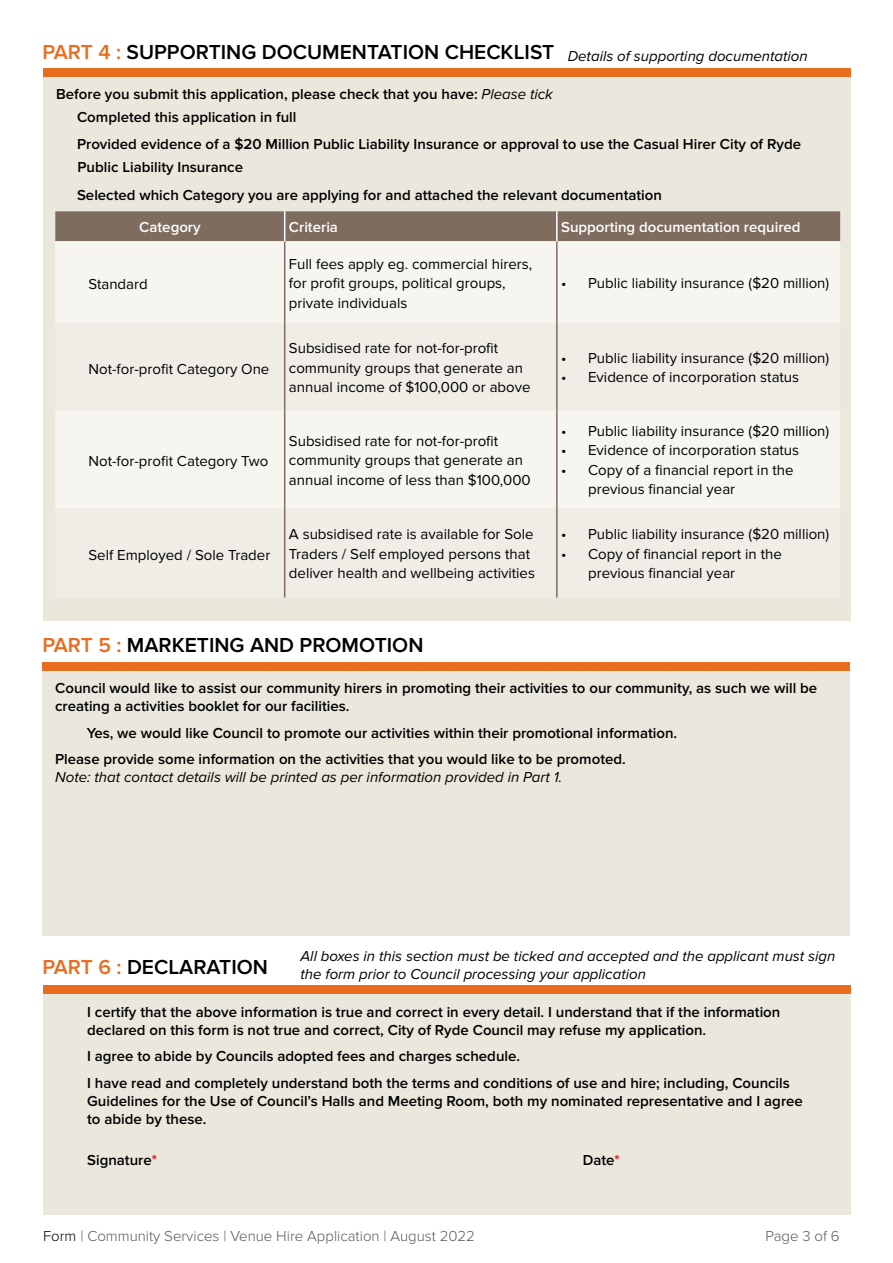
<style>
.page{position:relative;width:893px;height:1263px;background:#fff}
.page>*{position:absolute;margin:0;border:0;box-sizing:border-box;transform-origin:0 0}
.t1{font:600 21px "Proxima Nova";color:#000}
.t2{font:600 15px/18px "Proxima Nova";color:#000}
.t3{font:15px/19.5px "Proxima Nova";color:#000}
.t4{font:italic 15px/18px "Proxima Nova";color:#000}
.t5{font:300 15px "Proxima Nova";color:#58595b}
.t6{font:600 15px "Proxima Nova";color:#fff}
.s1{color:#e86d1f}
.s2{font-weight:400;font-style:italic}
.s3{font-weight:700;color:#e31b23}
.s4{color:#000}
</style>
<div class="page">
<div style="left:43px;top:77px;width:807px;height:544px;background:#eae7dd"></div>
<div style="left:43px;top:989px;width:807px;height:226px;background:#eae7dd"></div>
<div style="left:43px;top:667px;width:807px;height:268px;background:#eae7dd"></div>
<div style="left:55px;top:211px;width:785px;height:30px;background:#7e6d5f"></div>
<div style="left:55px;top:241px;width:785px;height:82px;background:#f6f5f0"></div>
<svg style="left:55px;top:323px;width:785px;height:274px;fill:#efede6"></svg>
<hr style="left:284px;top:241px;width:1px;height:82px;background:#7e6d5f">
<hr style="left:556px;top:241px;width:2px;height:82px;background:#7e6d5f">
<hr style="left:284px;top:323px;width:1px;height:87px;background:#7e6d5f">
<hr style="left:556px;top:323px;width:2px;height:87px;background:#7e6d5f">
<hr style="left:284px;top:410px;width:1px;height:98px;background:#7e6d5f">
<hr style="left:556px;top:410px;width:2px;height:98px;background:#7e6d5f">
<hr style="left:284px;top:211px;width:1px;height:30px;background:#fff">
<hr style="left:556px;top:211px;width:2px;height:30px;background:#fff">
<hr style="left:284px;top:508px;width:1px;height:89px;background:#7e6d5f">
<hr style="left:556px;top:508px;width:2px;height:89px;background:#7e6d5f">
<div style="left:43px;top:68px;width:807px;height:9px;background:#e86d1f"></div>
<div style="left:43px;top:985px;width:807px;height:9px;background:#e86d1f"></div>
<div style="left:43px;top:663px;width:807px;height:8px;background:#e86d1f"></div>
<h1 class="t1" style="left:43px;top:40px;width:513px"><span class="s1">PART 4 :</span> SUPPORTING DOCUMENTATION CHECKLIST</h1>
<p class="t4" style="left:568px;top:47px;width:242px">Details of supporting documentation</p>
<p class="t2" style="left:77px;top:83px;width:477px;line-height:23.1px;text-indent:-21px">Before you submit this application, please check that you have: <span class="s2">Please tick<br></span>Completed this application in full</p>
<p class="t2" style="left:77px;top:133px;width:725px;line-height:23.1px">Provided evidence of a $20 Million Public Liability Insurance or approval to use the Casual Hirer City of Ryde<br>Public Liability Insurance</p>
<p class="t2" style="left:77px;top:186px;width:586px">Selected which Category you are applying for and attached the relevant documentation</p>
<p class="t6" style="left:139px;top:219px;width:63px">Category</p>
<p class="t6" style="left:289px;top:219px;width:51px">Criteria</p>
<p class="t6" style="left:561px;top:219px;width:241px">Supporting documentation required</p>
<p class="t3" style="left:89px;top:275px;width:61px">Standard</p>
<p class="t3" style="left:89px;top:359px;width:182px">Not-for-profit Category One</p>
<p class="t3" style="left:89px;top:452px;width:181px">Not-for-profit Category Two</p>
<p class="t3" style="left:89px;top:545px;width:183px">Self Employed / Sole Trader</p>
<p class="t3" style="left:289px;top:254px;width:245px">Full fees apply eg. commercial hirers, for profit groups, political groups, private individuals</p>
<p class="t3" style="left:561px;top:274px;width:270px">• Public liability insurance ($20 million)</p>
<p class="t3" style="left:289px;top:339px;width:243px">Subsidised rate for not-for-profit community groups that generate an annual income of $100,000 or above</p>
<p class="t3" style="left:561px;top:349px;width:270px">• Public liability insurance ($20 million)</p>
<p class="t3" style="left:561px;top:368px;width:240px">• Evidence of incorporation status</p>
<p class="t3" style="left:289px;top:431px;width:243px">Subsidised rate for not-for-profit community groups that generate an annual income of less than $100,000</p>
<p class="t3" style="left:561px;top:422px;width:270px">• Public liability insurance ($20 million)</p>
<p class="t3" style="left:561px;top:441px;width:240px">• Evidence of incorporation status</p>
<p class="t3" style="left:588px;top:461px;width:207px;text-indent:-27px">• Copy of a financial report in the previous financial year</p>
<p class="t3" style="left:289px;top:525px;width:248px">A subsidised rate is available for Sole<br>Traders / Self employed persons that deliver health and wellbeing activities</p>
<p class="t3" style="left:561px;top:525px;width:270px">• Public liability insurance ($20 million)</p>
<p class="t3" style="left:588px;top:544px;width:195px;text-indent:-27px">• Copy of financial report in the previous financial year</p>
<h1 class="t1" style="left:43px;top:632px;width:382px"><span class="s1">PART 5 :</span> MARKETING AND PROMOTION</h1>
<p class="t2" style="left:55px;top:680px;width:764px">Council would like to assist our community hirers in promoting their activities to our community, as such we will be creating a activities booklet for our facilities.</p>
<p class="t2" style="left:55px;top:720px;width:624px;line-height:26.5px;text-indent:32px">Yes, we would like Council to promote our activities within their promotional information.<br>Please provide some information on the activities that you would like to be promoted.</p>
<p class="t4" style="left:55px;top:769px;width:509px">Note: that contact details will be printed as per information provided in Part 1.</p>
<h1 class="t1" style="left:43px;top:955px;width:227px"><span class="s1">PART 6 :</span> DECLARATION</h1>
<p class="t4" style="left:300px;top:947px;width:536px">All boxes in this section must be ticked and accepted and the applicant must sign the form prior to Council processing your application</p>
<p class="t2" style="left:87px;top:1003px;width:695px">I certify that the above information is true and correct in every detail. I understand that if the information declared on this form is not true and correct, City of Ryde Council may refuse my application.</p>
<p class="t2" style="left:87px;top:1043px;width:704px;line-height:26.5px">I agree to abide by Councils adopted fees and charges schedule.<br>I have read and completely understand both the terms and conditions of use and hire; including, Councils</p>
<p class="t2" style="left:87px;top:1092px;width:717px">Guidelines for the Use of Council’s Halls and Meeting Room, both my nominated representative and I agree to abide by these.</p>
<p class="t2" style="left:87px;top:1152px;width:71px">Signature<span class="s3">*</span></p>
<p class="t2" style="left:583px;top:1152px;width:39px">Date<span class="s3">*</span></p>
<p class="t5" style="left:43px;top:1227px;width:433px"><span class="s4">Form</span> | Community Services | Venue Hire Application | August 2022</p>
<p class="t5" style="left:765px;top:1227px;width:76px">Page 3 of 6</p>
</div>
